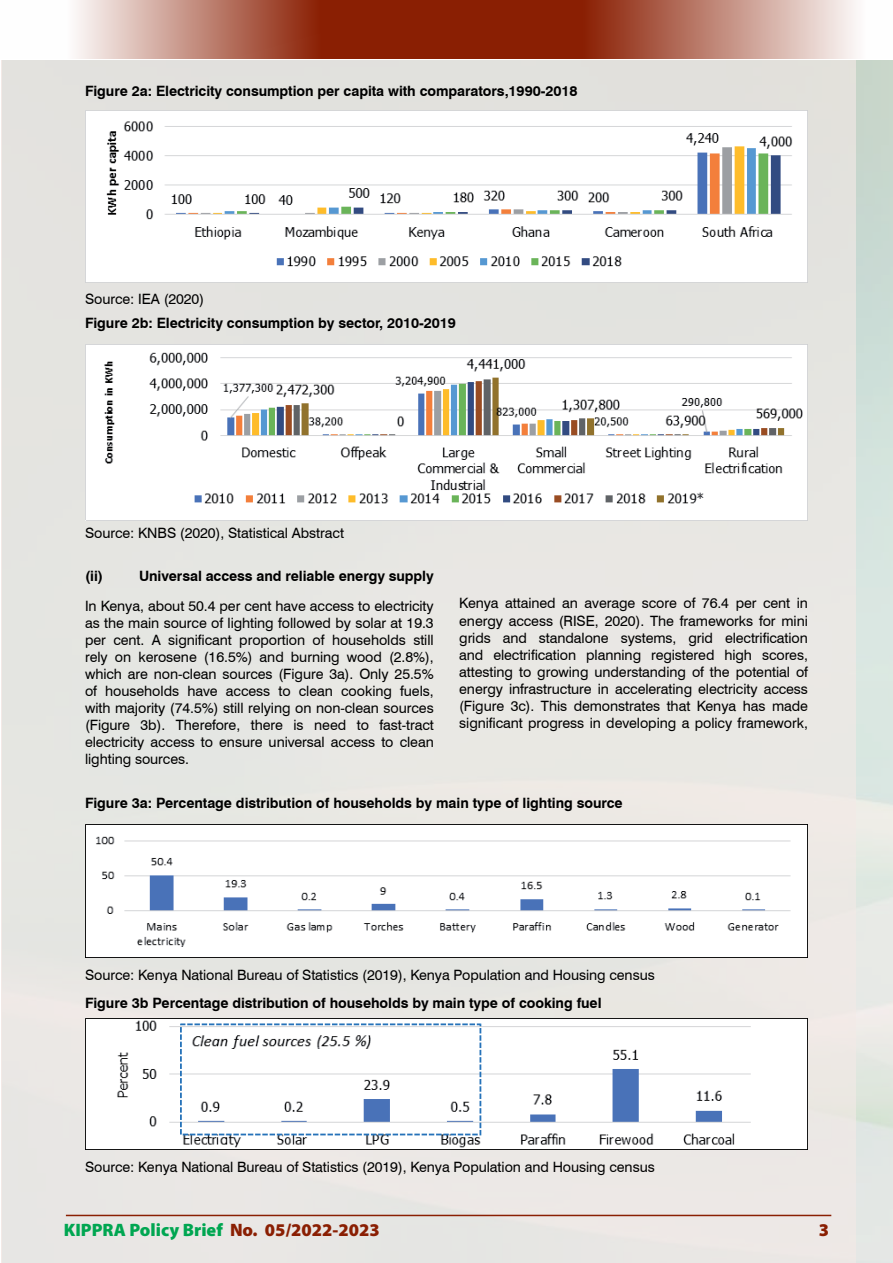
<style>
.page{position:relative;width:893px;height:1263px;background:#fff}
.page>*{position:absolute;margin:0;border:0;box-sizing:border-box;transform-origin:0 0}
.t1{font:900 18px "Myriad Pro";color:#00a651}
.t2{font:900 18px "Myriad Pro";color:#8a1f03}
.t3{font:14.25px/17.1px "Swiss 721 BT";letter-spacing:-.005em;color:#000;text-align:justify}
.t4{font:700 14.25px "Swiss 721 BT";letter-spacing:-.005em;color:#000}
.s1{color:#8a1f03}
</style>
<div class="page">
<div style="left:2px;top:60px;width:855px;height:1203px;background:#e7e7e3"></div>
<hr style="left:66px;top:1215px;width:765px;height:1px;background:#8a1f03">
<hr style="left:0;top:0;width:1px;height:59px;background:#8a1f03">
<svg style="left:76px;top:0;width:381px;height:59px"></svg>
<svg style="left:457px;top:0;width:407px;height:59px"></svg>
<img style="left:85px;top:111px;width:723px;height:171px">
<img style="left:85px;top:344px;width:723px;height:177px">
<img style="left:85px;top:825px;width:723px;height:133px">
<img style="left:85px;top:1018px;width:723px;height:131px">
<p class="t4" style="left:85px;top:82px;width:494px">Figure 2a: Electricity consumption per capita with comparators,1990-2018</p>
<p class="t3" style="left:85px;top:290px;width:121px">Source: IEA (2020)</p>
<p class="t4" style="left:85px;top:314px;width:372px">Figure 2b: Electricity consumption by sector, 2010-2019</p>
<p class="t3" style="left:85px;top:524px;width:260px">Source: KNBS (2020), Statistical Abstract</p>
<p class="t4" style="left:85px;top:567px;width:20px">(ii)</p>
<p class="t4" style="left:139px;top:567px;width:296px">Universal access and reliable energy supply</p>
<p class="t3" style="left:85px;top:596px;width:350px">In Kenya, about 50.4 per cent have access to electricity as the main source of lighting followed by solar at 19.3 per cent. A significant proportion of households still rely on kerosene (16.5%) and burning wood (2.8%), which are non-clean sources (Figure 3a). Only 25.5% of households have access to clean cooking fuels, with majority (74.5%) still relying on non-clean sources (Figure 3b). Therefore, there is need to fast-tract electricity access to ensure universal access to clean lighting sources.</p>
<p class="t3" style="left:459px;top:594px;width:350px">Kenya attained an average score of 76.4 per cent in energy access (RISE, 2020). The frameworks for mini grids and standalone systems, grid electrification and electrification planning registered high scores, attesting to growing understanding of the potential of energy infrastructure in accelerating electricity access (Figure 3c). This demonstrates that Kenya has made significant progress in developing a policy framework,</p>
<p class="t4" style="left:85px;top:794px;width:539px">Figure 3a: Percentage distribution of households by main type of lighting source</p>
<p class="t3" style="left:85px;top:966px;width:571px">Source: Kenya National Bureau of Statistics (2019), Kenya Population and Housing census</p>
<p class="t4" style="left:85px;top:994px;width:518px">Figure 3b Percentage distribution of households by main type of cooking fuel</p>
<p class="t3" style="left:85px;top:1157px;width:571px">Source: Kenya National Bureau of Statistics (2019), Kenya Population and Housing census</p>
<p class="t1" style="left:64px;top:1218px;width:317px">KIPPRA Policy Brief <span class="s1">No. 05/2022-2023</span></p>
<p class="t2" style="left:819px;top:1218px;width:12px">3</p>
</div>
